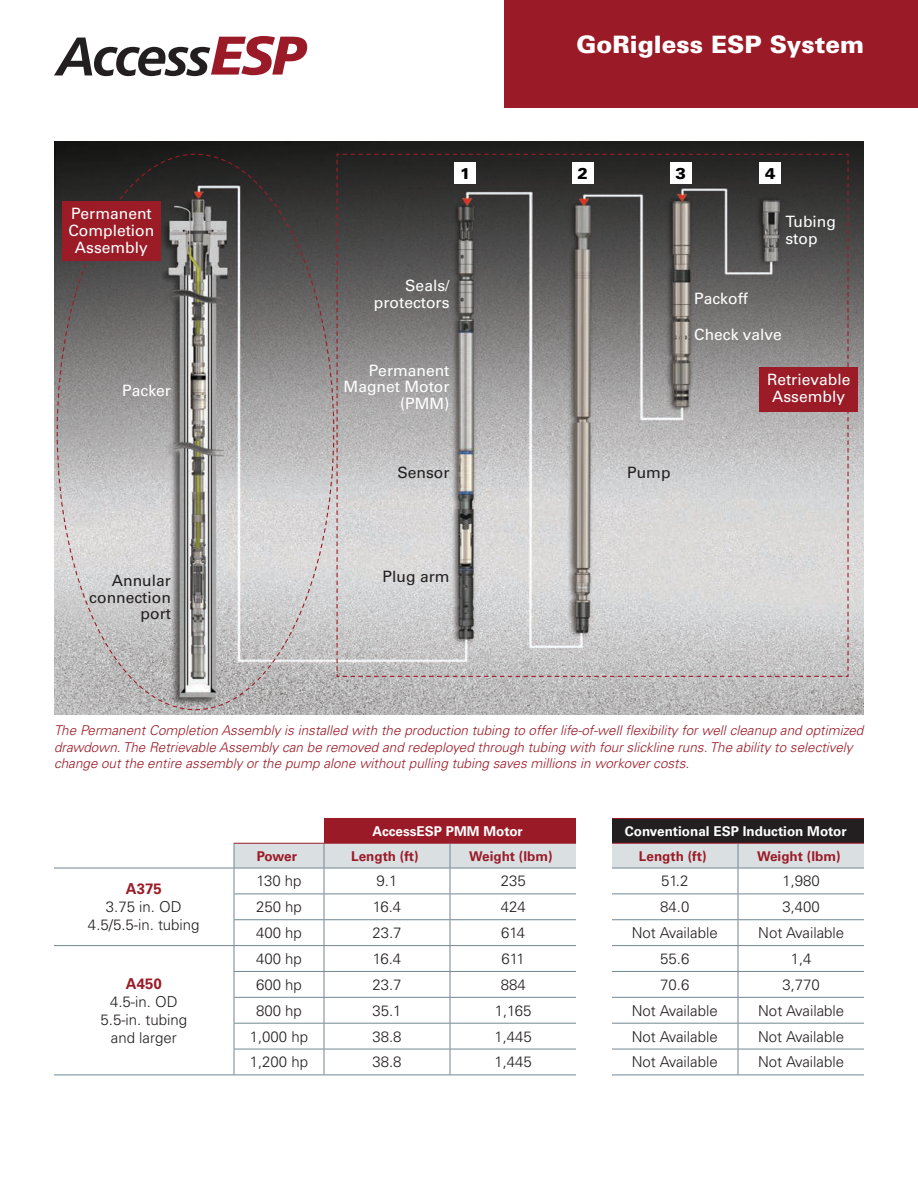
<style>
.page{position:relative;width:918px;height:1188px;background:#fff}
.page>*{position:absolute;margin:0;border:0;box-sizing:border-box;transform-origin:0 0}
.t1{font:900 24px "Univers LT Pro 75";color:#fff}
.t2{font:15.6px/16.8px "Univers";color:#fff;text-align:right}
.t3{font:15.6px/16.8px "Univers";color:#231f20;text-align:right}
.t4{font:900 15.6px "Univers";color:#000}
.Table_Cell{font:300 15px/18px "Univers LT Pro 45";color:#231f20;text-align:center}
.Table_Cell-2{font:700 15px "Univers LT Pro 65";color:#9a1b27}
.t5{font:italic 300 13.5px/16.5px "Univers LT Pro 45";color:#9a1b27}
.Table_Cell-3{font:700 13.5px "Univers LT Pro 65";color:#9a1b27}
.Table_Cell-4{font:700 13.5px "Univers LT Pro 65";color:#fff}
.s1{font-family:"Univers LT Pro 65";font-weight:700;color:#9a1b27}
</style>
<div class="page">
<svg style="left:54px;top:36px;width:253px;height:40px"></svg>
<div style="left:504px;top:0;width:414px;height:108px;background:#9a1b27"></div>
<img style="left:54px;top:141px;width:810px;height:573px">
<svg style="left:336px;top:153px;width:513px;height:524px;background:#9b9999"></svg>
<div style="left:62px;top:201px;width:99px;height:60px;background:#9b1c27"></div>
<div style="left:760px;top:367px;width:98px;height:44px;background:#9b1c27"></div>
<div style="left:324px;top:818px;width:252px;height:25px;background:#9a1b27"></div>
<div style="left:612px;top:818px;width:252px;height:25px;background:#231f20"></div>
<hr style="left:54px;top:945px;width:180px;height:1px;background:#718692">
<hr style="left:54px;top:1075px;width:180px;height:1px;background:#718692">
<hr style="left:234px;top:1075px;width:90px;height:1px;background:#718692">
<hr style="left:324px;top:1075px;width:126px;height:1px;background:#718692">
<hr style="left:612px;top:818px;width:126px;height:1px;background:#9a1b27">
<hr style="left:738px;top:818px;width:126px;height:1px;background:#9a1b27">
<hr style="left:450px;top:1075px;width:126px;height:1px;background:#718692">
<hr style="left:612px;top:1075px;width:126px;height:1px;background:#718692">
<hr style="left:54px;top:868px;width:180px;height:1px;background:#718692">
<svg style="left:234px;top:843px;width:630px;height:232px"></svg>
<hr style="left:738px;top:1075px;width:126px;height:1px;background:#718692">
<p class="t1" style="left:577px;top:30px;width:289px">GoRigless ESP System</p>
<p class="t2" style="left:68px;top:206px;width:87px;text-align:center">Permanent<br>Completion<br>Assembly</p>
<p class="t2" style="left:122px;top:383px;width:50px">Packer</p>
<p class="t4" style="left:460px;top:164px;width:12px">1</p>
<p class="t4" style="left:578px;top:164px;width:12px">2</p>
<p class="t4" style="left:675px;top:164px;width:12px">3</p>
<p class="t4" style="left:765px;top:164px;width:12px">4</p>
<p class="t2" style="left:374px;top:277px;width:77px">Seals/ protectors</p>
<p class="t2" style="left:344px;top:362px;width:107px">Permanent<br>Magnet Motor (PMM)</p>
<p class="t2" style="left:694px;top:290px;width:55px">Packoff</p>
<p class="t2" style="left:785px;top:213px;width:52px;text-align:left">Tubing stop</p>
<p class="t2" style="left:694px;top:326px;width:89px">Check valve</p>
<p class="t2" style="left:767px;top:372px;width:85px;text-align:center">Retrievable<br>Assembly</p>
<p class="t3" style="left:397px;top:464px;width:54px">Sensor</p>
<p class="t3" style="left:627px;top:464px;width:45px">Pump</p>
<p class="t3" style="left:112px;top:572px;width:61px">Annular</p>
<p class="t3" style="left:383px;top:568px;width:68px">Plug arm</p>
<p class="t3" style="left:89px;top:589px;width:83px">connection port</p>
<p class="t5" style="left:54px;top:722px;width:811px">The Permanent Completion Assembly is installed with the production tubing to offer life-of-well flexibility for well cleanup and optimized drawdown. The Retrievable Assembly can be removed and redeployed through tubing with four slickline runs. The ability to selectively change out the entire assembly or the pump alone without pulling tubing saves millions in workover costs.</p>
<p class="Table_Cell-4" style="left:373px;top:823px;width:152px">AccessESP PMM Motor</p>
<p class="Table_Cell-4" style="left:625px;top:823px;width:223px">Conventional ESP Induction Motor</p>
<p class="Table_Cell" style="left:88px;top:880px;width:113px"><span class="s1">A375<br></span>3.75 in. OD<br>4.5/5.5-in. tubing</p>
<p class="Table_Cell-2" style="left:126px;top:974px;width:37px">A450</p>
<p class="Table_Cell" style="left:110px;top:992px;width:69px">4.5-in. OD</p>
<p class="Table_Cell" style="left:101px;top:1010px;width:88px">5.5-in. tubing and larger</p>
<p class="Table_Cell-3" style="left:257px;top:848px;width:42px">Power</p>
<p class="Table_Cell-3" style="left:351px;top:848px;width:69px">Length (ft)</p>
<p class="Table_Cell-3" style="left:469px;top:848px;width:85px">Weight (lbm)</p>
<p class="Table_Cell-3" style="left:639px;top:848px;width:69px">Length (ft)</p>
<p class="Table_Cell-3" style="left:757px;top:848px;width:85px">Weight (lbm)</p>
<p class="Table_Cell" style="left:256px;top:872px;width:47px">130 hp</p>
<p class="Table_Cell" style="left:377px;top:872px;width:22px">9.1</p>
<p class="Table_Cell" style="left:501px;top:872px;width:27px">235</p>
<p class="Table_Cell" style="left:661px;top:872px;width:29px">51.2</p>
<p class="Table_Cell" style="left:782px;top:872px;width:39px">1,980</p>
<p class="Table_Cell" style="left:256px;top:898px;width:47px">250 hp</p>
<p class="Table_Cell" style="left:373px;top:898px;width:30px">16.4</p>
<p class="Table_Cell" style="left:501px;top:898px;width:27px">424</p>
<p class="Table_Cell" style="left:660px;top:898px;width:31px">84.0</p>
<p class="Table_Cell" style="left:782px;top:898px;width:39px">3,400</p>
<p class="Table_Cell" style="left:256px;top:924px;width:47px">400 hp</p>
<p class="Table_Cell" style="left:372px;top:924px;width:31px">23.7</p>
<p class="Table_Cell" style="left:501px;top:924px;width:26px">614</p>
<p class="Table_Cell" style="left:632px;top:924px;width:88px">Not Available</p>
<p class="Table_Cell" style="left:758px;top:924px;width:88px">Not Available</p>
<p class="Table_Cell" style="left:256px;top:950px;width:47px">400 hp</p>
<p class="Table_Cell" style="left:373px;top:950px;width:30px">16.4</p>
<p class="Table_Cell" style="left:502px;top:950px;width:25px">611</p>
<p class="Table_Cell" style="left:660px;top:950px;width:31px">55.6</p>
<p class="Table_Cell" style="left:791px;top:950px;width:22px">1,4</p>
<p class="Table_Cell" style="left:256px;top:975px;width:47px">600 hp</p>
<p class="Table_Cell" style="left:372px;top:975px;width:31px">23.7</p>
<p class="Table_Cell" style="left:501px;top:975px;width:27px">884</p>
<p class="Table_Cell" style="left:660px;top:975px;width:31px">70.6</p>
<p class="Table_Cell" style="left:782px;top:975px;width:39px">3,770</p>
<p class="Table_Cell" style="left:256px;top:1001px;width:47px">800 hp</p>
<p class="Table_Cell" style="left:372px;top:1001px;width:31px">35.1</p>
<p class="Table_Cell" style="left:495px;top:1001px;width:38px">1,165</p>
<p class="Table_Cell" style="left:632px;top:1001px;width:88px">Not Available</p>
<p class="Table_Cell" style="left:758px;top:1001px;width:88px">Not Available</p>
<p class="Table_Cell" style="left:250px;top:1027px;width:60px">1,000 hp</p>
<p class="Table_Cell" style="left:372px;top:1027px;width:31px">38.8</p>
<p class="Table_Cell" style="left:494px;top:1027px;width:39px">1,445</p>
<p class="Table_Cell" style="left:632px;top:1027px;width:88px">Not Available</p>
<p class="Table_Cell" style="left:758px;top:1027px;width:88px">Not Available</p>
<p class="Table_Cell" style="left:250px;top:1053px;width:60px">1,200 hp</p>
<p class="Table_Cell" style="left:372px;top:1053px;width:31px">38.8</p>
<p class="Table_Cell" style="left:494px;top:1053px;width:39px">1,445</p>
<p class="Table_Cell" style="left:632px;top:1053px;width:88px">Not Available</p>
<p class="Table_Cell" style="left:758px;top:1053px;width:88px">Not Available</p>
</div>
